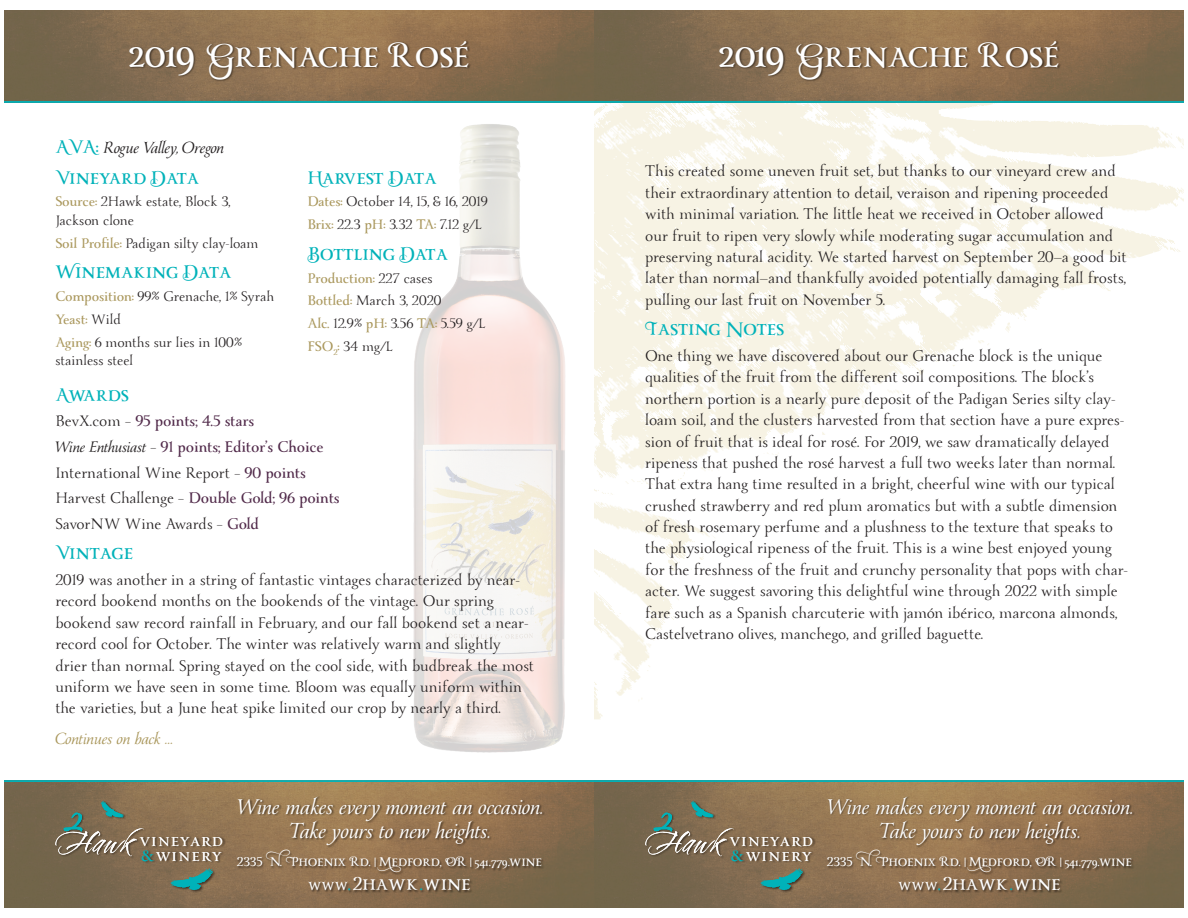
<style>
.page{position:relative;width:1188px;height:918px;background:#fff}
.page>*{position:absolute;margin:0;border:0;box-sizing:border-box;transform-origin:0 0}
.t1{font:700 30.6px "Yana B Swash Caps II";color:#fff}
.t2{font:italic 20.1px/24.3px "Yana";color:#fff;text-align:center}
.t3{font:700 17.1px "Yana B Swash Caps II";color:#00b2b9}
.t4{font:700 17.1px "Yana B Swash Caps II";color:#fff}
.t5{font:italic 15px "Yana";color:#231f20}
.t6{font:italic 15px "Yana";color:#aa985d}
.t7{font:14.25px/21.3px "Yana R";color:#231f20}
.t8{font:700 14.25px/25.7px "Yana B";color:#512a4a}
.t9{font:13.65px/15.3px "Requiem Text";letter-spacing:.08em;color:#fff}
.t10{font:12.9px/22.8px "Yana R";color:#231f20}
.t11{font:700 12.9px "Yana B";color:#aa985d}
.t12{font:700 11.85px "Yana B Swash Caps II";color:#fff}
.s1{font-family:"Yana B";font-size:41.25px}
.s2{font-family:"Yana B";font-size:26.55px}
.s3{font-family:"Yana B Swash Caps II";font-weight:700;font-style:normal;font-size:17.1px;color:#00b2b9}
.s4{font-family:"Yana B";font-weight:700;font-style:normal;font-size:17.1px;color:#00b2b9}
.s5{font-family:"Yana B";font-weight:700;color:#aa985d}
.s6{font-family:"Yana R";font-weight:400;color:#231f20}
.s7{font-family:"Yana";font-weight:400;font-style:italic;color:#231f20}
.s8{font-family:"Yana B";font-weight:700;color:#512a4a}
.s9{font-family:"Requiem Fine";font-size:19.35px;color:#00b2b9}
.s10{font-family:"Yana B"}
.s11{font-size:12.9px}
.s12{font-family:"Yana B";color:#00b2b9}
</style>
<div class="page">
<img style="left:4px;top:10px;width:1180px;height:91px">
<img style="left:4px;top:782px;width:1180px;height:126px">
<div style="left:55px;top:801px;width:171px;height:92px;background:#231f20;opacity:.6"></div>
<svg style="left:171px;top:868px;width:42px;height:22px"></svg>
<svg style="left:55px;top:801px;width:89px;height:55px;background:#807862"></svg>
<hr style="left:4px;top:780px;width:590px;height:2px;background:#00b2b9">
<hr style="left:4px;top:101px;width:590px;height:2px;background:#00b2b9">
<div style="left:237px;top:796px;width:309px;height:52px;background:#231f20;opacity:.6"></div>
<div style="left:236px;top:850px;width:309px;height:44px;background:#231f20;opacity:.6"></div>
<img style="left:259px;top:80px;width:335px;height:734px">
<div style="left:129px;top:39px;width:343px;height:43px;background:#231f20;opacity:.6"></div>
<img style="left:594px;top:103px;width:590px;height:616px">
<hr style="left:594px;top:780px;width:590px;height:2px;background:#00b2b9">
<hr style="left:594px;top:101px;width:590px;height:2px;background:#00b2b9">
<div style="left:645px;top:801px;width:171px;height:92px;background:#231f20;opacity:.6"></div>
<svg style="left:761px;top:868px;width:42px;height:22px"></svg>
<svg style="left:645px;top:801px;width:89px;height:55px;background:#807862"></svg>
<div style="left:827px;top:796px;width:309px;height:52px;background:#231f20;opacity:.6"></div>
<div style="left:826px;top:850px;width:309px;height:44px;background:#231f20;opacity:.6"></div>
<div style="left:719px;top:39px;width:343px;height:43px;background:#231f20;opacity:.6"></div>
<h1 class="t1" style="left:129px;top:38px;width:342px"><span class="s1">2019</span> Grenache Ros<span class="s2">É</span></h1>
<p class="t5" style="left:55px;top:138px;width:170px"><span class="s3">AVA</span><span class="s4">:</span> Rogue Valley, Oregon</p>
<p class="t3" style="left:55px;top:168px;width:145px">Vineyard Data</p>
<p class="t10" style="left:55px;top:193px;width:177px;line-height:18.5px"><span class="s5">Source:</span> 2Hawk estate, Block 3,<br>Jackson clone</p>
<p class="t10" style="left:55px;top:232px;width:205px"><span class="s5">Soil Profile:</span> Padigan silty clay-loam</p>
<p class="t3" style="left:55px;top:262px;width:178px">Winemaking Data</p>
<p class="t10" style="left:55px;top:286px;width:220px"><span class="s5">Composition:</span> 99% Grenache, 1% Syrah</p>
<p class="t11" style="left:55px;top:311px;width:67px">Yeast: <span class="s6">Wild</span></p>
<p class="t10" style="left:55px;top:333px;width:188px;line-height:18.5px"><span class="s5">Aging:</span> 6 months sur lies in 100% stainless steel</p>
<p class="t3" style="left:55px;top:385px;width:75px">Awards</p>
<p class="t8" style="left:55px;top:409px;width:270px"><span class="s6">BevX.com –</span> 95 points; 4.5 stars<br><span class="s7">Wine Enthusiast</span> <span class="s6">–</span> 91 points; Editor’s Choice</p>
<p class="t7" style="left:55px;top:462px;width:252px">International Wine Report – <span class="s8">90 points</span></p>
<p class="t8" style="left:55px;top:486px;width:286px"><span class="s6">Harvest Challenge –</span> Double Gold; 96 points</p>
<p class="t7" style="left:55px;top:514px;width:205px">SavorNW Wine Awards – <span class="s8">Gold</span></p>
<p class="t3" style="left:55px;top:544px;width:79px">Vintage</p>
<p class="t7" style="left:55px;top:570px;width:480px">2019 was another in a string of fantastic vintages characterized by near&shy;record bookend months on the bookends of the vintage. Our spring bookend saw record rainfall in February, and our fall bookend set a near&shy;record cool for October. The winter was relatively warm and slightly drier than normal. Spring stayed on the cool side, with budbreak the most uniform we have seen in some time. Bloom was equally uniform within the varieties, but a June heat spike limited our crop by nearly a third.</p>
<p class="t6" style="left:55px;top:729px;width:120px">Continues on back …</p>
<p class="t3" style="left:308px;top:168px;width:131px">Harvest Data</p>
<p class="t10" style="left:308px;top:191px;width:182px"><span class="s5">Dates:</span> October 14, 15, &amp; 16, 2019<br><span class="s5">Brix:</span> 22.3 <span class="s5">pH:</span> 3.32 <span class="s5">TA:</span> 7.12 g/L</p>
<p class="t3" style="left:308px;top:244px;width:142px">Bottling Data</p>
<p class="t11" style="left:308px;top:270px;width:127px">Production: <span class="s6">227 cases</span></p>
<p class="t10" style="left:308px;top:290px;width:179px"><span class="s5">Bottled:</span> March 3, 2020<br><span class="s5">Alc.</span> 12.9% <span class="s5">pH:</span> 3.56 <span class="s5">TA:</span> 5.59 g/L<br><span class="s5">FSO</span><sub>2</sub><span class="s5">:</span> 34 mg/L</p>
<p class="t9" style="left:140px;top:833px;width:85px">VINEYARD <span class="s9">&amp;</span>WINERY</p>
<h2 class="t2" style="left:237px;top:795px;width:308px">Wine makes every moment an occasion.<br>Take yours to new heights.</h2>
<p class="t12" style="left:237px;top:855px;width:307px"><span class="s10">2335</span> N<span class="s10">.</span> Phoenix Rd<span class="s10">. |</span> Medford<span class="s10">,</span> OR <span class="s10">| 541.779.</span>wine</p>
<p class="t4" style="left:308px;top:874px;width:164px"><span class="s11">www</span><span class="s12">.</span><span class="s10">2</span>hawk<span class="s12">.</span>wine</p>
<h1 class="t1" style="left:719px;top:38px;width:342px"><span class="s1">2019</span> Grenache Ros<span class="s2">É</span></h1>
<p class="t7" style="left:645px;top:161px;width:483px">This created some uneven fruit set, but thanks to our vineyard crew and their extraordinary attention to detail, veraison and ripening proceeded with minimal variation. The little heat we received in October allowed our fruit to ripen very slowly while moderating sugar accumulation and preserving natural acidity. We started harvest on September 20—a good bit later than normal—and thankfully avoided potentially damaging fall frosts, pulling our last fruit on November 5.</p>
<p class="t3" style="left:645px;top:319px;width:140px">Tasting Notes</p>
<p class="t7" style="left:645px;top:346px;width:484px">One thing we have discovered about our Grenache block is the unique qualities of the fruit from the different soil compositions. The block’s northern portion is a nearly pure deposit of the Padigan Series silty clay&shy;loam soil, and the clusters harvested from that section have a pure expres&shy;sion of fruit that is ideal for rosé. For 2019, we saw dramatically delayed ripeness that pushed the rosé harvest a full two weeks later than normal.<br>That extra hang time resulted in a bright, cheerful wine with our typical crushed strawberry and red plum aromatics but with a subtle dimension of fresh rosemary perfume and a plushness to the texture that speaks to the physiological ripeness of the fruit. This is a wine best enjoyed young for the freshness of the fruit and crunchy personality that pops with char&shy;acter. We suggest savoring this delightful wine through 2022 with simple fare such as a Spanish charcuterie with jamón ibérico, marcona almonds, Castelvetrano olives, manchego, and grilled baguette.</p>
<p class="t9" style="left:730px;top:833px;width:85px">VINEYARD <span class="s9">&amp;</span>WINERY</p>
<h2 class="t2" style="left:827px;top:795px;width:308px">Wine makes every moment an occasion.<br>Take yours to new heights.</h2>
<p class="t12" style="left:827px;top:855px;width:307px"><span class="s10">2335</span> N<span class="s10">.</span> Phoenix Rd<span class="s10">. |</span> Medford<span class="s10">,</span> OR <span class="s10">| 541.779.</span>wine</p>
<p class="t4" style="left:898px;top:874px;width:164px"><span class="s11">www</span><span class="s12">.</span><span class="s10">2</span>hawk<span class="s12">.</span>wine</p>
</div>
